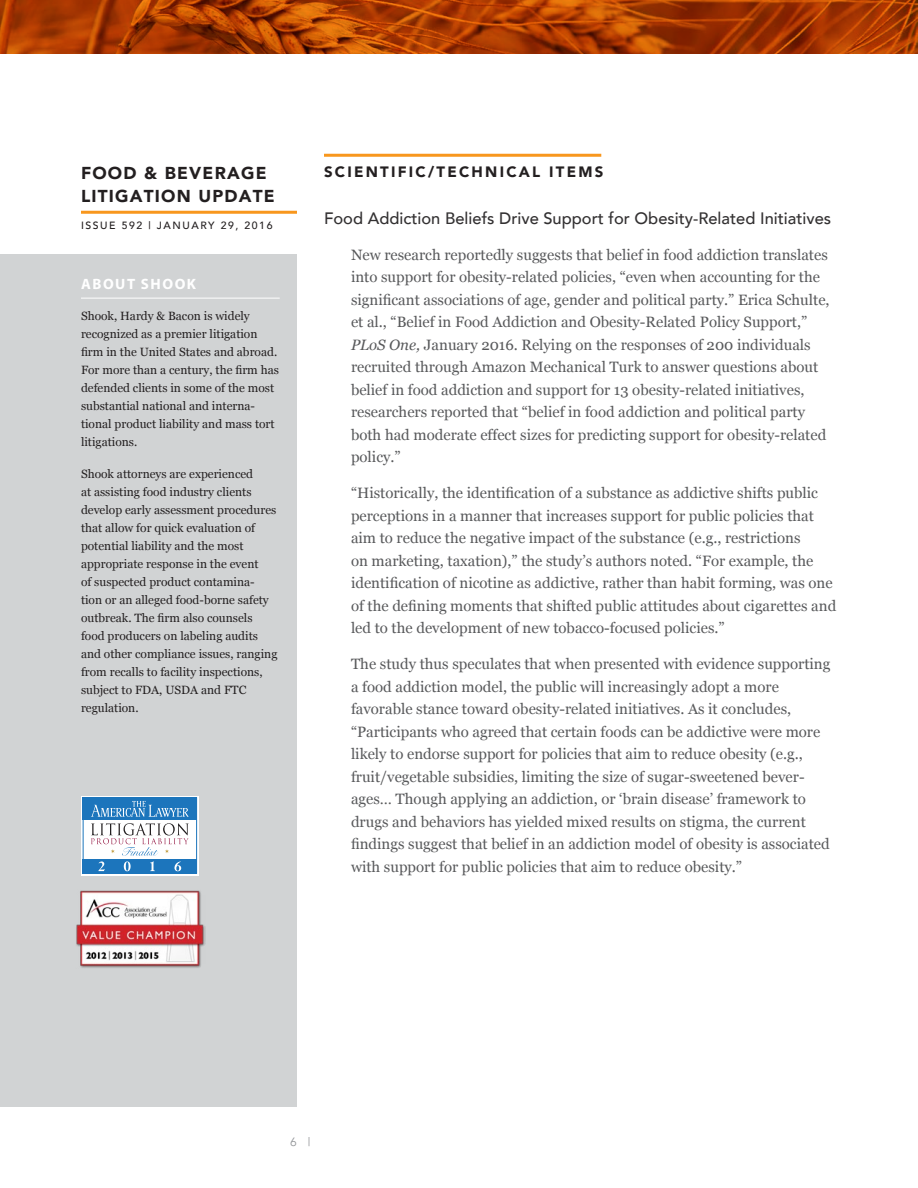
<style>
.page{position:relative;width:918px;height:1188px;background:#fff}
.page>*{position:absolute;margin:0;border:0;box-sizing:border-box;transform-origin:0 0}
.t1{font:900 17.25px/22.5px "Avenir";letter-spacing:.07em;color:#231f20}
.t2{font:500 16.5px "Avenir";color:#333132}
.t3{font:15px/22.5px "Georgia";color:#58595b}
.t4{font:900 15px "Avenir";letter-spacing:.15em;color:#231f20}
.t5{font:700 15px "Myriad Pro";letter-spacing:.1em;color:#fff}
.t6{font:12px/18px "Georgia";color:#231f20}
.t7{font:12px "Avenir";color:#939598}
.t8{font:500 10.5px "Avenir";letter-spacing:.15em;color:#231f20}
.s1{font-style:italic}
</style>
<div class="page">
<hr style="left:81px;top:211px;width:216px;height:3px;background:#f8971d">
<svg style="left:0;top:0;width:918px;height:54px"></svg>
<hr style="left:324px;top:154px;width:277px;height:3px;background:#f8971d">
<div style="left:0;top:255px;width:297px;height:852px;background:#d1d3d4"></div>
<hr style="left:81px;top:298px;width:199px;height:1px;background:#fff">
<img style="left:76px;top:890px;width:130px;height:78px">
<svg style="left:81px;top:796px;width:118px;height:79px"></svg>
<div style="left:83px;top:797px;width:114px;height:23px;background:#1c75bc"></div>
<div style="left:83px;top:797px;width:114px;height:76px;border:1px solid #1c75bc"></div>
<div style="left:83px;top:859px;width:114px;height:14px;background:#1c75bc"></div>
<svg style="left:91px;top:801px;width:98px;height:16px"></svg>
<svg style="left:91px;top:823px;width:98px;height:48px"></svg>
<p class="t1" style="left:81px;top:162px;width:195px">FOOD &amp; BEVERAGE<br>LITIGATION UPDATE</p>
<p class="t8" style="left:81px;top:216px;width:193px">ISSUE 592 | JANUARY 29, 2016</p>
<p class="t5" style="left:81px;top:274px;width:116px">ABOUT SHOOK</p>
<p class="t6" style="left:81px;top:307px;width:199px">Shook, Hardy &amp; Bacon is widely recognized as a premier litigation firm in the United States and abroad.<br>For more than a century, the firm has defended clients in some of the most substantial national and interna&shy;tional product liability and mass tort litigations.</p>
<p class="t6" style="left:81px;top:465px;width:198px">Shook attorneys are experienced<br>at assisting food industry clients develop early assessment procedures that allow for quick evaluation of potential liability and the most appropriate response in the event<br>of suspected product contamina&shy;tion or an alleged food-borne safety outbreak. The firm also counsels food producers on labeling audits and other compliance issues, ranging from recalls to facility inspections, subject to FDA, USDA and FTC regulation.</p>
<p class="t4" style="left:324px;top:159px;width:281px">SCIENTIFIC/TECHNICAL ITEMS</p>
<p class="t2" style="left:324px;top:204px;width:509px">Food Addiction Beliefs Drive Support for Obesity-Related Initiatives</p>
<p class="t3" style="left:351px;top:244px;width:480px">New research reportedly suggests that belief in food addiction translates into support for obesity-related policies, “even when accounting for the significant associations of age, gender and political party.” Erica Schulte, et al., “Belief in Food Addiction and Obesity-Related Policy Support,” <span class="s1">PLoS One,</span> January 2016. Relying on the responses of 200 individuals recruited through Amazon Mechanical Turk to answer questions about belief in food addiction and support for 13 obesity-related initiatives, researchers reported that “belief in food addiction and political party both had moderate effect sizes for predicting support for obesity-related policy.”</p>
<p class="t3" style="left:351px;top:482px;width:487px">“Historically, the identification of a substance as addictive shifts public perceptions in a manner that increases support for public policies that aim to reduce the negative impact of the substance (e.g., restrictions<br>on marketing, taxation),” the study’s authors noted. “For example, the identification of nicotine as addictive, rather than habit forming, was one of the defining moments that shifted public attitudes about cigarettes and led to the development of new tobacco-focused policies.”</p>
<p class="t3" style="left:351px;top:653px;width:481px">The study thus speculates that when presented with evidence supporting a food addiction model, the public will increasingly adopt a more favorable stance toward obesity-related initiatives. As it concludes, “Participants who agreed that certain foods can be addictive were more likely to endorse support for policies that aim to reduce obesity (e.g., fruit/vegetable subsidies, limiting the size of sugar-sweetened bever&shy;ages… Though applying an addiction, or ‘brain disease’ framework to drugs and behaviors has yielded mixed results on stigma, the current findings suggest that belief in an addiction model of obesity is associated with support for public policies that aim to reduce obesity.”</p>
<p class="t7" style="left:290px;top:1135px;width:22px">6 |</p>
</div>
